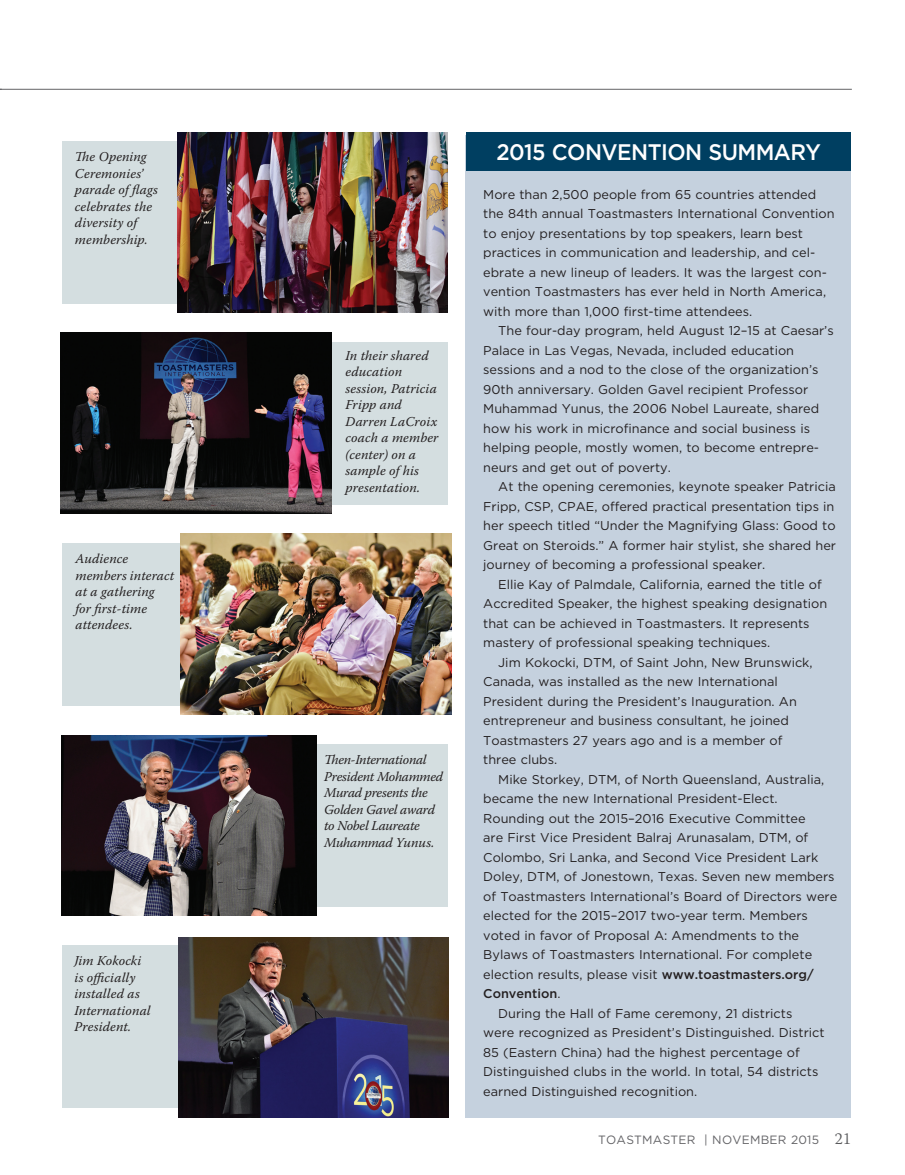
<style>
.page{position:relative;width:905px;height:1175px;background:#fff}
.page>*{position:absolute;margin:0;border:0;box-sizing:border-box;transform-origin:0 0}
.sidebar_hedr{font:500 22.5px "Gotham";letter-spacing:-.025em;color:#fff;scale:.96 1}
.t1{font:italic 13.5px/16.5px "Warnock Pro";letter-spacing:.01em;color:#231f20}
.t2{font:italic 13.5px/16.5px "Warnock Pro";letter-spacing:-.02em;color:#231f20}
.sidebar_body_copy{font:12.75px/19.5px "Gotham";color:#231f20}
.t3{font:12px "Gotham";letter-spacing:.02em;color:#636366}
.s1{font-weight:500}
.s2{font-family:"Warnock Pro";font-weight:300;font-size:16.5px;color:#57585a}
</style>
<div class="page">
<hr style="left:0;top:89px;width:851px;height:1px;background:#636366">
<div style="left:465px;top:135px;width:385px;height:982px;background:#c5d1de"></div>
<div style="left:466px;top:133px;width:384px;height:38px;background:#003f61"></div>
<div style="left:62px;top:142px;width:385px;height:162px;background:#d4dee0"></div>
<div style="left:62px;top:343px;width:385px;height:162px;background:#d4dee0"></div>
<div style="left:62px;top:544px;width:385px;height:162px;background:#d4dee0"></div>
<div style="left:62px;top:745px;width:385px;height:162px;background:#d4dee0"></div>
<div style="left:62px;top:945px;width:385px;height:162px;background:#d4dee0"></div>
<img style="left:178px;top:937px;width:270px;height:180px">
<img style="left:62px;top:735px;width:255px;height:181px">
<img style="left:177px;top:132px;width:270px;height:180px">
<img style="left:61px;top:333px;width:270px;height:180px">
<img style="left:181px;top:534px;width:270px;height:180px">
<p class="t1" style="left:75px;top:148px;width:73px">The Opening</p>
<p class="sidebar_hedr" style="left:496px;top:137px;width:339px">2015 CONVENTION SUMMARY</p>
<p class="t1" style="left:75px;top:165px;width:84px">Ceremonies’ parade of flags celebrates the diversity of membership.</p>
<p class="sidebar_body_copy" style="left:483px;top:184px;width:353px">More than 2,500 people from 65 countries attended the 84th annual Toastmasters International Convention to enjoy presentations by top speakers, learn best practices in communication and leadership, and cel&shy;ebrate a new lineup of leaders. It was the largest con&shy;vention Toastmasters has ever held in North America, with more than 1,000 first-time attendees.</p>
<p class="sidebar_body_copy" style="left:483px;top:320px;width:352px;text-indent:15px">The four-day program, held August 12–15 at Caesar’s Palace in Las Vegas, Nevada, included education sessions and a nod to the close of the organization’s 90th anniversary. Golden Gavel recipient Professor Muhammad Yunus, the 2006 Nobel Laureate, shared how his work in microfinance and social business is helping people, mostly women, to become entrepre&shy;neurs and get out of poverty.</p>
<p class="sidebar_body_copy" style="left:483px;top:476px;width:354px;text-indent:15px">At the opening ceremonies, keynote speaker Patricia Fripp, CSP, CPAE, offered practical presentation tips in her speech titled “Under the Magnifying Glass: Good to Great on Steroids.” A former hair stylist, she shared her journey of becoming a professional speaker.</p>
<p class="sidebar_body_copy" style="left:483px;top:574px;width:345px;text-indent:15px">Ellie Kay of Palmdale, California, earned the title of Accredited Speaker, the highest speaking designation that can be achieved in Toastmasters. It represents mastery of professional speaking techniques.</p>
<p class="sidebar_body_copy" style="left:483px;top:652px;width:331px;text-indent:15px">Jim Kokocki, DTM, of Saint John, New Brunswick, Canada, was installed as the new International President during the President’s Inauguration. An entrepreneur and business consultant, he joined Toastmasters 27 years ago and is a member of three clubs.</p>
<p class="sidebar_body_copy" style="left:483px;top:769px;width:355px;text-indent:15px">Mike Storkey, DTM, of North Queensland, Australia, became the new International President-Elect.<br>Rounding out the 2015–2016 Executive Committee<br>are First Vice President Balraj Arunasalam, DTM, of Colombo, Sri Lanka, and Second Vice President Lark Doley, DTM, of Jonestown, Texas. Seven new members of Toastmasters International’s Board of Directors were elected for the 2015–2017 two-year term. Members voted in favor of Proposal A: Amendments to the Bylaws of Toastmasters International. For complete election results, please visit <span class="s1">www.toastmasters.org/ Convention</span>.</p>
<p class="sidebar_body_copy" style="left:483px;top:1003px;width:343px;text-indent:15px">During the Hall of Fame ceremony, 21 districts were recognized as President’s Distinguished. District 85 (Eastern China) had the highest percentage of Distinguished clubs in the world. In total, 54 districts earned Distinguished recognition.</p>
<p class="t1" style="left:345px;top:347px;width:94px">In their shared education session, Patricia<br>Fripp and<br>Darren LaCroix coach a member (center) on a sample of his presentation.</p>
<p class="t1" style="left:75px;top:550px;width:100px">Audience members interact at a gathering<br>for first-time attendees.</p>
<p class="t2" style="left:324px;top:751px;width:120px">Then-International<br>President Mohammed<br>Murad presents the<br>Golden Gavel award to Nobel Laureate<br>Muhammad Yunus.</p>
<p class="t1" style="left:74px;top:952px;width:78px">Jim Kokocki is officially installed as<br>International<br>President.</p>
<p class="t3" style="left:598px;top:1131px;width:255px">TOASTMASTER | NOVEMBER 2015 <span class="s2">21</span></p>
</div>
